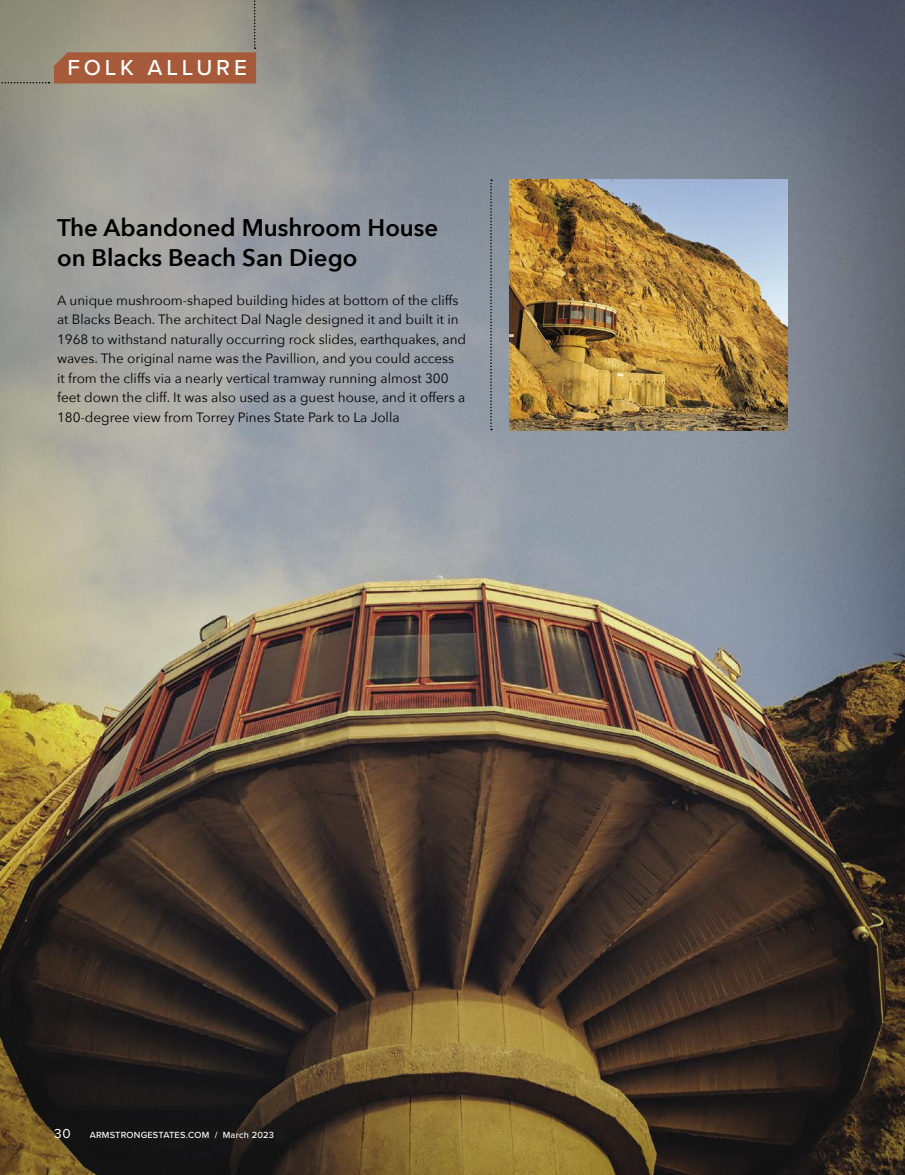
<style>
.page{position:relative;width:905px;height:1175px;background:#fff}
.page>*{position:absolute;margin:0;border:0;box-sizing:border-box;transform-origin:0 0}
.t1{font:600 24px/30px "Avenir Next";color:#000}
.t2{font:500 22.5px "Proxima Nova";letter-spacing:.17em;color:#fff}
.t3{font:13.5px/19.5px "Avenir Next";color:#000}
.t4{font:13.5px "Proxima Nova";color:#fff}
.t5{font:500 9.3px "Proxima Nova";letter-spacing:.02em;color:#fff}
</style>
<div class="page">
<img style="left:0;top:0;width:904px;height:1174px">
<img style="left:509px;top:179px;width:278px;height:251px">
<svg style="left:490px;top:179px;width:2px;height:251px"></svg>
<svg style="left:0;top:0;width:256px;height:83px;background:#9d846e"></svg>
<h2 class="t2" style="left:68px;top:50px;width:181px">FOLK ALLURE</h2>
<h1 class="t1" style="left:57px;top:212px;width:383px">The Abandoned Mushroom House on Blacks Beach San Diego</h1>
<p class="t3" style="left:57px;top:290px;width:410px">A unique mushroom-shaped building hides at bottom of the cliffs at Blacks Beach. The architect Dal Nagle designed it and built it in 1968 to withstand naturally occurring rock slides, earthquakes, and waves. The original name was the Pavillion, and you could access<br>it from the cliffs via a nearly vertical tramway running almost 300 feet down the cliff. It was also used as a guest house, and it offers a 180-degree view from Torrey Pines State Park to La Jolla</p>
<p class="t4" style="left:54px;top:1127px;width:18px">30</p>
<p class="t5" style="left:90px;top:1128px;width:186px">ARMSTRONGESTATES.COM / March 2023</p>
</div>
